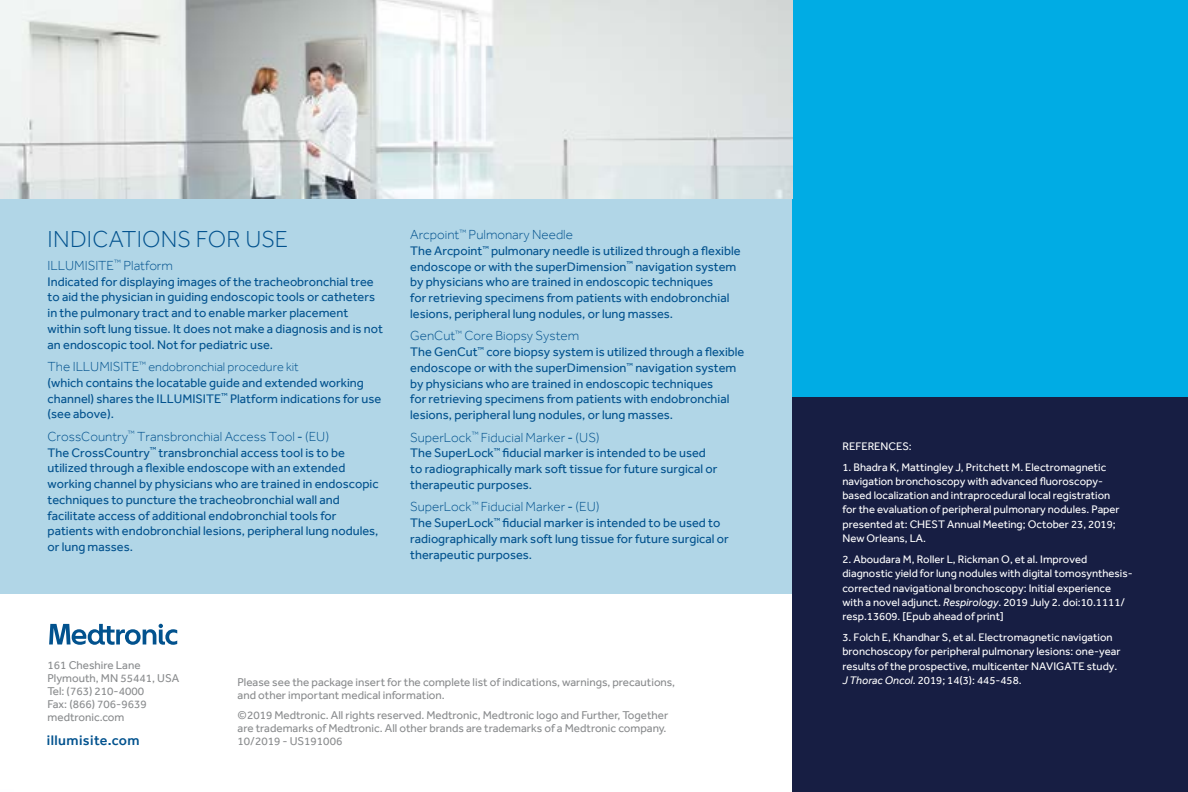
<style>
.page{position:relative;width:1188px;height:792px;background:#fff}
.page>*{position:absolute;margin:0;border:0;box-sizing:border-box;transform-origin:0 0}
.t1{font:300 23.85px "Effra";letter-spacing:.01em;color:#02528e}
.t2{font:500 14.25px "Effra";letter-spacing:.03em;color:#02528e}
.t3{font:300 13.5px "Effra";color:#02528e}
.t4{font:12.75px/15.8px "Effra";color:#02528e}
.t5{font:11.7px/12.9px "Effra";color:#8a8c8e}
.t6{font:11.25px/14.2px "Effra";color:#fff}
.s1{font-weight:300;font-size:13.5px}
.s2{font-weight:300}
.s3{font-weight:400;font-size:12.75px}
.s4{font-style:italic}
</style>
<div class="page">
<div style="left:0;top:1px;width:792px;height:593px;background:#b1d6e7"></div>
<div style="left:792px;top:396px;width:396px;height:396px;background:#171e43"></div>
<div style="left:792px;top:0;width:396px;height:396px;background:#00ace4"></div>
<img style="left:0;top:0;width:792px;height:198px">
<svg style="left:49px;top:624px;width:128px;height:21px"></svg>
<h1 class="t1" style="left:48px;top:225px;width:242px">INDICATIONS FOR USE</h1>
<p class="t3" style="left:48px;top:257px;width:127px">ILLUMISITE<sup>™</sup> Platform</p>
<p class="t4" style="left:48px;top:273px;width:337px">Indicated for displaying images of the tracheobronchial tree to aid the physician in guiding endoscopic tools or catheters in the pulmonary tract and to enable marker placement within soft lung tissue. It does not make a diagnosis and is not an endoscopic tool. Not for pediatric use.</p>
<p class="t4" style="left:48px;top:359px;width:335px"><span class="s1">The ILLUMISITE</span><sup>™</sup> <span class="s2">endobronchial procedure kit<br></span>(which contains the locatable guide and extended working channel) shares the ILLUMISITE<sup>™</sup> Platform indications for use (see above).</p>
<p class="t3" style="left:48px;top:428px;width:283px">CrossCountry<sup>™</sup> Transbronchial Access Tool <span class="s3">-</span> (EU)</p>
<p class="t4" style="left:48px;top:444px;width:333px">The CrossCountry<sup>™</sup> transbronchial access tool is to be utilized through a flexible endoscope with an extended working channel by physicians who are trained in endoscopic techniques to puncture the tracheobronchial wall and facilitate access of additional endobronchial tools for patients with endobronchial lesions, peripheral lung nodules, or lung masses.</p>
<p class="t3" style="left:410px;top:227px;width:164px">Arcpoint<sup>™</sup> Pulmonary Needle</p>
<p class="t4" style="left:410px;top:243px;width:332px">The Arcpoint<sup>™</sup> pulmonary needle is utilized through a flexible endoscope or with the superDimension<sup>™</sup> navigation system by physicians who are trained in endoscopic techniques<br>for retrieving specimens from patients with endobronchial lesions, peripheral lung nodules, or lung masses.</p>
<p class="t3" style="left:410px;top:328px;width:170px">GenCut<sup>™</sup> Core Biopsy System</p>
<p class="t4" style="left:410px;top:344px;width:336px">The GenCut<sup>™</sup> core biopsy system is utilized through a flexible endoscope or with the superDimension<sup>™</sup> navigation system by physicians who are trained in endoscopic techniques<br>for retrieving specimens from patients with endobronchial lesions, peripheral lung nodules, or lung masses.</p>
<p class="t3" style="left:410px;top:429px;width:191px">SuperLock<sup>™</sup> Fiducial Marker <span class="s3">-</span> (US)</p>
<p class="t4" style="left:410px;top:445px;width:309px">The SuperLock<sup>™</sup> fiducial marker is intended to be used to radiographically mark soft tissue for future surgical or therapeutic purposes.</p>
<p class="t3" style="left:410px;top:499px;width:191px">SuperLock<sup>™</sup> Fiducial Marker <span class="s3">-</span> (EU)</p>
<p class="t4" style="left:410px;top:515px;width:320px">The SuperLock<sup>™</sup> fiducial marker is intended to be used to radiographically mark soft lung tissue for future surgical or therapeutic purposes.</p>
<p class="t5" style="left:48px;top:659px;width:133px">161 Cheshire Lane<br>Plymouth, MN 55441, USA<br>Tel: (763) 210-4000<br>Fax: (866) 706-9639 medtronic.com</p>
<p class="t2" style="left:47px;top:732px;width:94px">illumisite.com</p>
<p class="t5" style="left:238px;top:676px;width:439px">Please see the package insert for the complete list of indications, warnings, precautions, and other important medical information.</p>
<p class="t5" style="left:238px;top:708px;width:432px">©2019 Medtronic. All rights reserved. Medtronic, Medtronic logo and Further, Together are trademarks of Medtronic. All other brands are trademarks of a Medtronic company.<br>10/2019 - US191006</p>
<p class="t6" style="left:842px;top:439px;width:71px">REFERENCES:</p>
<p class="t6" style="left:842px;top:460px;width:279px">1. Bhadra K, Mattingley J, Pritchett M. Electromagnetic navigation bronchoscopy with advanced fluoroscopy&shy;based localization and intraprocedural local registration for the evaluation of peripheral pulmonary nodules. Paper presented at: CHEST Annual Meeting; October 23, 2019; New Orleans, LA.</p>
<p class="t6" style="left:842px;top:552px;width:292px">2. Aboudara M, Roller L, Rickman O, et al. Improved diagnostic yield for lung nodules with digital tomosynthesis&shy;corrected navigational bronchoscopy: Initial experience with a novel adjunct. <span class="s4">Respirology</span>. 2019 July 2. doi:10.1111/ resp.13609. [Epub ahead of print]</p>
<p class="t6" style="left:842px;top:630px;width:280px">3. Folch E, Khandhar S, et al. Electromagnetic navigation bronchoscopy for peripheral pulmonary lesions: one-year results of the prospective, multicenter NAVIGATE study.<br><span class="s4">J Thorac Oncol</span>. 2019; 14(3): 445-458.</p>
</div>
